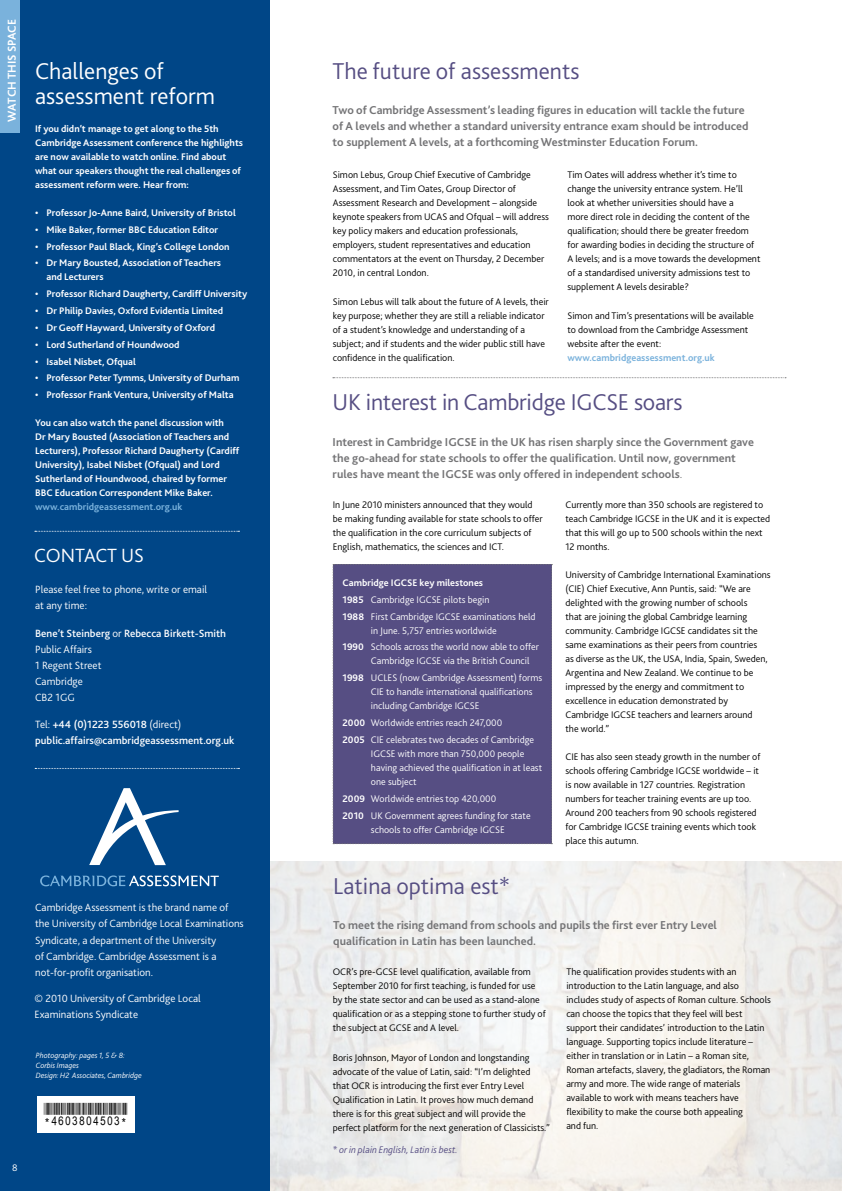
<style>
.page{position:relative;width:842px;height:1191px;background:#fff}
.page>*{position:absolute;margin:0;border:0;box-sizing:border-box;transform-origin:0 0}
.t1{font:300 24px "Bliss 2";color:#564e83}
.t2{font:300 24px/25px "Bliss 2";color:#fff}
.t3{font:300 20px "Bliss 2";color:#fff}
.t4{font:700 12px/16px "Bliss 2";color:#747476}
.t5{font:700 12px "Bliss 2";color:#fff}
.t6{font:12px "ABCC39 Short Text";color:#000}
.t7{font:300 11px/16px "Bliss 2";color:#fff}
.t8{font:500 11px/16px "Bliss 2";color:#fff}
.t9{font:300 10px/14px "Bliss 2";color:#000}
.t10{font:700 10px/14px "Bliss 2";color:#fff}
.t11{font:300 10px/16.8px "Bliss 2";color:#fff}
.t12{font:700 10px "Bliss 2";color:#7ab2dc}
.t13{font:italic 300 10px "Bliss 2";color:#564e83}
.t14{font:italic 300 8px/10px "Bliss 2";color:#fff}
.s1{font-weight:500}
.s2{font-weight:300}
.s3{font-weight:700}
</style>
<div class="page">
<svg style="left:270px;top:861px;width:572px;height:330px;fill:#f0f0ed"></svg>
<div style="left:0;top:0;width:270px;height:1191px;background:#004687"></div>
<svg style="left:35px;top:768px;width:204px;height:1px"></svg>
<svg style="left:35px;top:531px;width:204px;height:1px"></svg>
<svg style="left:89px;top:788px;width:90px;height:77px"></svg>
<svg style="left:40px;top:875px;width:179px;height:11px"></svg>
<div style="left:37px;top:1096px;width:97px;height:33px;background:#fff"></div>
<div style="left:37px;top:1102px;width:97px;height:30px;background:#fff"></div>
<svg style="left:333px;top:377px;width:453px;height:1px"></svg>
<div style="left:0;top:0;width:20px;height:132px;background:#7ab2dc"></div>
<div style="left:333px;top:564px;width:219px;height:280px;background:#564e83"></div>
<p class="t5" style="left:4px;top:121px;width:103px;rotate:-90deg">watch this space</p>
<h1 class="t2" style="left:35px;top:58px;width:181px">Challenges of assessment reform</h1>
<p class="t10" style="left:35px;top:121px;width:209px">I f you didn’t manage to get along to the 5th Cambridge Assessment conference the highlights are now available to watch online. Find about what our speakers thought the real challenges of assessment reform were. Hear from:</p>
<p class="t10" style="left:35px;top:205px;width:202px">• Professor Jo-Anne Baird, University of Bristol</p>
<p class="t10" style="left:35px;top:222px;width:184px">• Mike Baker, former BBC Education Editor</p>
<p class="t10" style="left:35px;top:239px;width:196px">• Professor Paul Black, King’s College London</p>
<p class="t10" style="left:46px;top:256px;width:176px;text-indent:-11px">• Dr Mary Bousted, Association of Teachers and Lecturers</p>
<p class="t10" style="left:35px;top:287px;width:214px">• Professor Richard Daugherty, Cardiff University</p>
<p class="t10" style="left:35px;top:303px;width:190px">• Dr Philip Davies, Oxford Evidentia Limited</p>
<p class="t10" style="left:35px;top:320px;width:181px">• Dr Geoff Hayward, University of Oxford</p>
<p class="t10" style="left:35px;top:337px;width:146px">• Lord Sutherland of Houndwood</p>
<p class="t10" style="left:35px;top:354px;width:102px">• Isabel N isbet, Ofqual</p>
<p class="t10" style="left:35px;top:371px;width:206px">• Professor Peter Tymms, University of Durham</p>
<p class="t10" style="left:35px;top:388px;width:200px">• Professor Frank Ventura, University of Malta</p>
<p class="t10" style="left:35px;top:416px;width:206px">You can also watch the panel discussion with<br>Dr Mary Bousted (Association of Teachers and Lecturers), Professor Richard Daugherty (Cardiff University), Isabel N isbet (Ofqual) and Lord Sutherland of Houndwood, chaired by former BBC Education Correspondent Mike Baker.</p>
<p class="t12" style="left:35px;top:501px;width:149px">www.cambridgeassessment.org.uk</p>
<h2 class="t3" style="left:34px;top:542px;width:25px">Contact</h2>
<h2 class="t3" style="left:121px;top:542px;width:12px">us</h2>
<p class="t7" style="left:35px;top:581px;width:174px">Please feel free to phone, write or email at any time:</p>
<p class="t7" style="left:35px;top:625px;width:192px"><span class="s1">Bene’t Steinberg</span> or <span class="s1">Rebecca Birkett-Smith<br></span>Public Affairs<br>1 Regent Street<br>Cambridge<br>CB2 1GG</p>
<p class="t8" style="left:35px;top:716px;width:201px"><span class="s2">Tel:</span> +44 (0)1223 556018 <span class="s2">(direct) </span>public.affairs@cambridgeassessment.org.uk</p>
<p class="t11" style="left:12px;top:1159px;width:7px">8</p>
<p class="t7" style="left:35px;top:899px;width:210px">Cambridge Assessment is the brand name of the University of Cambridge Local Examinations Syndicate, a department of the University<br>of Cambridge. Cambridge Assessment is a not-for-profit organisation.</p>
<p class="t7" style="left:35px;top:989px;width:168px">© 2010 University of Cambridge Local<br>Examinations Syndicate</p>
<p class="t14" style="left:36px;top:1050px;width:107px">Photography: pages 1, 5 &amp; 8:<br>Corbis Images<br>Design: H2 Associates, Cambridge</p>
<p class="t6" style="left:44px;top:1113px;width:85px">*4603804503*</p>
<h1 class="t1" style="left:333px;top:56px;width:248px">The future of assessments</h1>
<p class="t4" style="left:333px;top:102px;width:417px">Two of Cambridge Assessment’s leading figures in education will tackle the future of A levels and whether a standard university entrance exam should be introduced to supplement A levels, at a forthcoming Westminster Education Forum.</p>
<p class="t9" style="left:333px;top:167px;width:218px">Simon Lebus, Group Chief Executive of Cambridge Assessment, and Tim Oates, Group Director of Assessment Research and Development – alongside keynote speakers from UCAS and Ofqual – will address key policy makers and education professionals, employers, student representatives and education commentators at the event on Thursday, 2 December 2010, in central London.</p>
<p class="t9" style="left:333px;top:295px;width:217px">Simon Lebus will talk about the future of A levels, their key purpose; whether they are still a reliable indicator of a student’s knowledge and understanding of a subject; and if students and the wider public still have confidence in the qualification.</p>
<p class="t9" style="left:567px;top:167px;width:195px">Tim Oates will address whether it’s time to change the university entrance system. He’ll look at whether universities should have a<br>more direct role in deciding the content of the qualification; should there be greater freedom for awarding bodies in deciding the structure of A levels; and is a move towards the development of a standardised university admissions test to supplement A levels desirable?</p>
<p class="t9" style="left:567px;top:309px;width:188px">Simon and Tim’s presentations will be available to download from the Cambridge Assessment website after the event:</p>
<p class="t12" style="left:567px;top:352px;width:149px">www.cambridgeassessment.org.uk</p>
<h1 class="t1" style="left:333px;top:387px;width:351px">UK interest in Cambridge IGCSE soars</h1>
<p class="t4" style="left:333px;top:433px;width:423px">I nterest in Cambridge I GCSE in the UK has risen sharply since the Government gave the go-ahead for state schools to offer the qualification. Until now, government rules have meant the I GCSE was only offered in independent schools<span class="s2">.</span></p>
<p class="t9" style="left:565px;top:497px;width:206px">Currently more than 350 schools are registered to teach Cambridge IGCSE in the UK and it is expected that this will go up to 500 schools within the next 12 months.</p>
<p class="t9" style="left:565px;top:567px;width:207px">University of Cambridge International Examinations (CIE) Chief Executive, Ann Puntis, said: “We are delighted with the growing number of schools<br>that are joining the global Cambridge learning community. Cambridge IGCSE candidates sit the same examinations as their peers from countries<br>as diverse as the UK, the USA, India, Spain, Sweden, Argentina and New Zealand. We continue to be impressed by the energy and commitment to excellence in education demonstrated by Cambridge IGCSE teachers and learners around<br>the world.”</p>
<p class="t9" style="left:565px;top:749px;width:196px">CIE has also seen steady growth in the number of schools offering Cambridge IGCSE worldwide – it is now available in 127 countries. Registration numbers for teacher training events are up too.<br>Around 200 teachers from 90 schools registered for Cambridge IGCSE training events which took place this autumn.</p>
<p class="t9" style="left:333px;top:497px;width:211px">In June 2010 ministers announced that they would be making funding available for state schools to offer the qualification in the core curriculum subjects of English, mathematics, the sciences and ICT.</p>
<p class="t11" style="left:343px;top:574px;width:194px"><span class="s3">Cambridge I GCSE key milestones<br>1985</span> Cambridge IGCSE pilots begin<br><span class="s3">1988</span> First Cambridge IGCSE examinations held</p>
<p class="t11" style="left:343px;top:621px;width:198px;text-indent:28px">in June. 5,757 entries worldwide<br><span class="s3">1990</span> Schools across the world now able to offer</p>
<p class="t11" style="left:343px;top:652px;width:201px;text-indent:28px">Cambridge IGCSE via the British Council<br><span class="s3">1998</span> UCLES (now Cambridge Assessment) forms</p>
<p class="t11" style="left:371px;top:684px;width:163px;line-height:14px">CIE to handle international qualifications including Cambridge IGCSE</p>
<p class="t11" style="left:343px;top:714px;width:193px"><span class="s3">2000</span> Worldwide entries reach 247,000<br><span class="s3">2005</span> CIE celebrates two decades of Cambridge</p>
<p class="t11" style="left:371px;top:746px;width:173px;line-height:14px">IGCSE with more than 750,000 people having achieved the qualification in at least one subject</p>
<p class="t11" style="left:343px;top:790px;width:190px"><span class="s3">2009</span> Worldwide entries top 420,000<br><span class="s3">2010</span> UK Government agrees funding for state</p>
<p class="t11" style="left:371px;top:820px;width:135px">schools to offer Cambridge IGCSE</p>
<h1 class="t1" style="left:333px;top:871px;width:178px">Latina optima est*</h1>
<p class="t4" style="left:333px;top:917px;width:385px">To meet the rising demand from schools and pupils the first ever Entry Level qualification in Latin has been launched.</p>
<p class="t9" style="left:333px;top:964px;width:214px">OCR’s pre-GCSE level qualification, available from September 2010 for first teaching, is funded for use by the state sector and can be used as a stand-alone qualification or as a stepping stone to further study of the subject at GCSE and A level.</p>
<p class="t9" style="left:333px;top:1050px;width:219px">Boris Johnson, Mayor of London and longstanding advocate of the value of Latin, said: “I’m delighted<br>that OCR is introducing the first ever Entry Level Qualification in Latin. It proves how much demand there is for this great subject and will provide the perfect platform for the next generation of Classicists.”</p>
<p class="t13" style="left:333px;top:1143px;width:127px">* or in plain English, Latin is best.</p>
<p class="t9" style="left:566px;top:964px;width:206px">The qualification provides students with an introduction to the Latin language, and also includes study of aspects of Roman culture. Schools can choose the topics that they feel will best support their candidates’ introduction to the Latin language. Supporting topics include literature – either in translation or in Latin – a Roman site, Roman artefacts, slavery, the gladiators, the Roman army and more. The wide range of materials available to work with means teachers have flexibility to make the course both appealing<br>and fun.</p>
</div>
